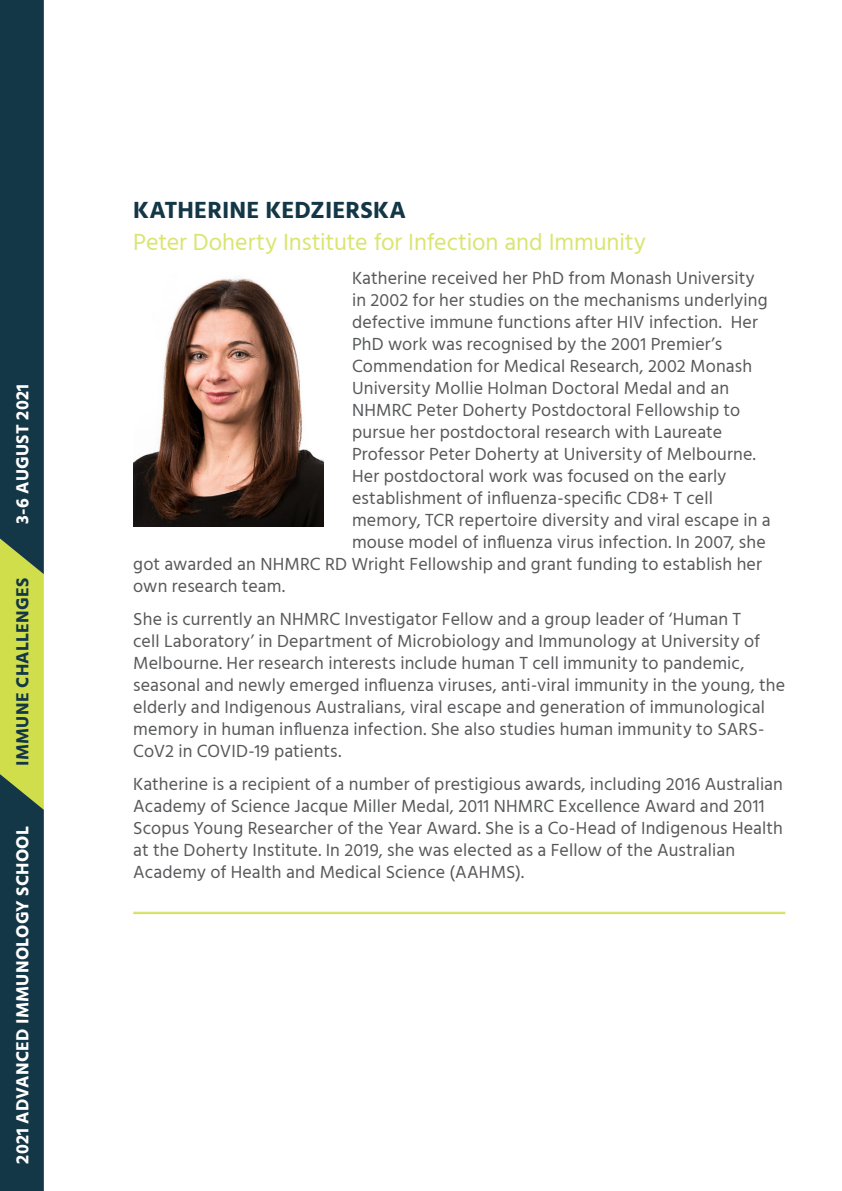
<style>
.page{position:relative;width:842px;height:1191px;background:#fff}
.page>*{position:absolute;margin:0;border:0;box-sizing:border-box;transform-origin:0 0}
.Sub_Heading{font:24px/32px "Hind";letter-spacing:-.005em;color:#dae570}
.Body_Copy{font:18px/22px "Hind";letter-spacing:.01em;color:#57585a}
.t1{font:700 18px "Hind";letter-spacing:.015em;color:#fff}
.t2{font:700 18px "Hind";letter-spacing:.015em;color:#133747}
.s1{font-weight:700;color:#133747}
</style>
<div class="page">
<svg style="left:0;top:0;width:44px;height:1191px;background:#395848"></svg>
<hr style="left:133px;top:911px;width:652px;height:1px;background:#d1de4c">
<hr style="left:133px;top:913px;width:652px;height:1px;background:#d1de4c">
<img style="left:133px;top:278px;width:191px;height:249px">
<p class="t1" style="left:12px;top:524px;width:142px;rotate:-90deg">3-6 AUGUST 2021</p>
<p class="t2" style="left:12px;top:766px;width:189px;rotate:-90deg">IMMUNE CHALLENGES</p>
<p class="t1" style="left:12px;top:1163px;width:339px;rotate:-90deg">2021 ADVANCED IMMUNOLOGY SCHOOL</p>
<p class="Sub_Heading" style="left:133px;top:195px;width:514px"><span class="s1">KATHERINE KEDZIERSKA<br></span>Peter Doherty Institute for Infection and Immunity</p>
<p class="Body_Copy" style="left:352px;top:267px;width:404px">Katherine received her PhD from Monash University</p>
<p class="Body_Copy" style="left:352px;top:289px;width:417px">in 2002 for her studies on the mechanisms underlying</p>
<p class="Body_Copy" style="left:352px;top:311px;width:407px">defective immune functions after HIV infection. Her</p>
<p class="Body_Copy" style="left:352px;top:333px;width:372px">PhD work was recognised by the 2001 Premier’s</p>
<p class="Body_Copy" style="left:352px;top:355px;width:402px">Commendation for Medical Research, 2002 Monash</p>
<p class="Body_Copy" style="left:352px;top:377px;width:379px">University Mollie Holman Doctoral Medal and an</p>
<p class="Body_Copy" style="left:352px;top:399px;width:390px">NHMRC Peter Doherty Postdoctoral Fellowship to</p>
<p class="Body_Copy" style="left:352px;top:421px;width:372px">pursue her postdoctoral research with Laureate</p>
<p class="Body_Copy" style="left:352px;top:443px;width:405px">Professor Peter Doherty at University of Melbourne.</p>
<p class="Body_Copy" style="left:352px;top:465px;width:376px">Her postdoctoral work was focused on the early</p>
<p class="Body_Copy" style="left:352px;top:487px;width:362px">establishment of influenza-specific CD8+ T cell</p>
<p class="Body_Copy" style="left:352px;top:509px;width:420px">memory, TCR repertoire diversity and viral escape in a</p>
<p class="Body_Copy" style="left:352px;top:531px;width:415px">mouse model of influenza virus infection. In 2007, she</p>
<p class="Body_Copy" style="left:133px;top:553px;width:630px">got awarded an NHMRC RD Wright Fellowship and grant funding to establish her</p>
<p class="Body_Copy" style="left:133px;top:575px;width:153px">own research team.</p>
<p class="Body_Copy" style="left:133px;top:609px;width:653px">She is currently an NHMRC Investigator Fellow and a group leader of ‘Human T<br>cell Laboratory’ in Department of Microbiology and Immunology at University of Melbourne. Her research interests include human T cell immunity to pandemic, seasonal and newly emerged influenza viruses, anti-viral immunity in the young, the elderly and Indigenous Australians, viral escape and generation of immunological memory in human influenza infection. She also studies human immunity to SARS-CoV2 in COVID-19 patients.</p>
<p class="Body_Copy" style="left:133px;top:774px;width:651px">Katherine is a recipient of a number of prestigious awards, including 2016 Australian Academy of Science Jacque Miller Medal, 2011 NHMRC Excellence Award and 2011<br>Scopus Young Researcher of the Year Award. She is a Co-Head of Indigenous Health at the Doherty Institute. In 2019, she was elected as a Fellow of the Australian Academy of Health and Medical Science (AAHMS).</p>
</div>
